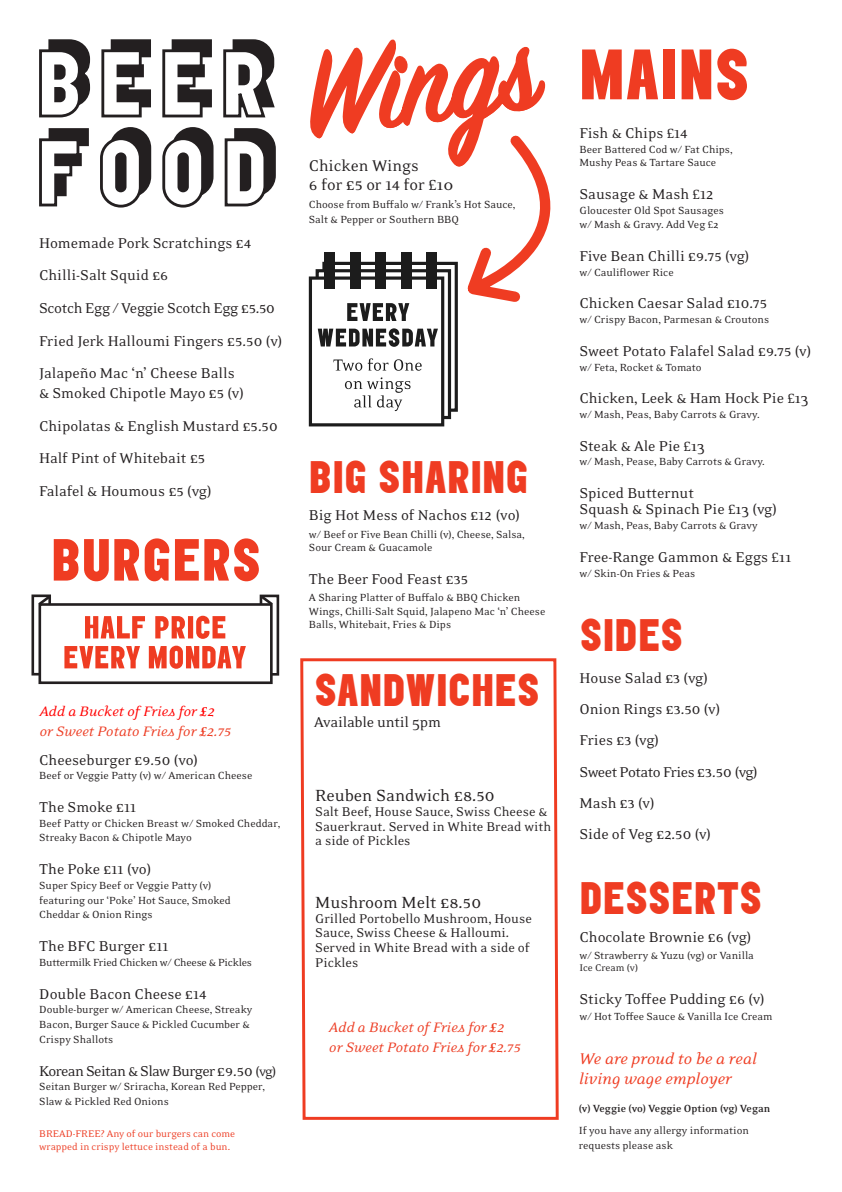
<style>
.page{position:relative;width:842px;height:1192px;background:#fff}
.page>*{position:absolute;margin:0;border:0;box-sizing:border-box;transform-origin:0 0}
.t1{font:900 62.25px "Elephant";letter-spacing:.01em;color:#ef3c22}
.t2{font:900 51.9px "Elephant";color:#ef3c22}
.t3{font:900 40px "Elephant";color:#ef3c22}
.t4{font:18.5px "Eidetic Neo";color:#231f20}
.t5{font:17.8px "Eidetic Neo";color:#231f20}
.t6{font:italic 17.75px/19.9px "Eidetic Neo";color:#ef3c22}
.t7{font:16.3px/20px "Eidetic Neo";letter-spacing:-.005em;color:#231f20}
.t8{font:16.3px "Eidetic Neo";letter-spacing:-.04em;color:#231f20}
.t9{font:16.3px "Eidetic Neo";letter-spacing:-.035em;color:#231f20}
.t10{font:italic 15.7px "Eidetic Neo";letter-spacing:-.005em;color:#ed3e25}
.t11{font:italic 15.7px "Eidetic Neo";color:#f00}
.t12{font:14.5px/14.8px "Eidetic Neo";color:#231f20}
.t13{font:11.85px/14.8px "Eidetic Neo";color:#231f20}
.t14{font:11.85px "Eidetic Neo";letter-spacing:-.02em;color:#231f20}
.t15{font:700 11.85px "Eidetic Neo";color:#231f20}
.t16{font:11.05px "Eidetic Neo";color:#ed3e25}
.t17{font:11.05px "Eidetic Neo";letter-spacing:-.005em;color:#231f20}
.s1{font-family:"Eidetic Neo Smallcaps"}
.s2{font-weight:700}
.s3{font-size:15.2px}
</style>
<div class="page">
<svg style="left:39px;top:39px;width:236px;height:79px"></svg>
<svg style="left:39px;top:127px;width:237px;height:81px"></svg>
<div style="left:309px;top:276px;width:135px;height:150px;border:3px solid #1c1c1c"></div>
<svg style="left:309px;top:41px;width:242px;height:280px"></svg>
<svg style="left:318px;top:328px;width:120px;height:19px"></svg>
<svg style="left:345px;top:377px;width:65px;height:34px"></svg>
<svg style="left:333px;top:358px;width:89px;height:13px"></svg>
<div style="left:260px;top:595px;width:19px;height:81px;border:3px solid #231f20"></div>
<svg style="left:259px;top:594px;width:17px;height:14px"></svg>
<div style="left:31px;top:594px;width:20px;height:82px;border:3px solid #231f20"></div>
<div style="left:40px;top:604px;width:231px;height:79px;background:#fff"></div>
<div style="left:38px;top:603px;width:235px;height:81px;border:3px solid #231f20"></div>
<svg style="left:36px;top:594px;width:17px;height:14px"></svg>
<svg style="left:85px;top:616px;width:140px;height:23px"></svg>
<svg style="left:64px;top:646px;width:182px;height:23px"></svg>
<svg style="left:300px;top:658px;width:259px;height:462px"></svg>
<div style="left:309px;top:678px;width:173px;height:22px;background:#fff"></div>
<p class="t7" style="left:39px;top:233px;width:214px">Homemade Pork Scratchings <span class="s1">£4</span></p>
<p class="t7" style="left:39px;top:266px;width:131px">Chilli-Salt Squid <span class="s1">£6</span></p>
<p class="t7" style="left:39px;top:298px;width:237px">Scotch Egg / Veggie Scotch Egg <span class="s1">£5.50</span></p>
<p class="t7" style="left:39px;top:331px;width:245px">Fried Jerk Halloumi Fingers <span class="s1">£5.50</span> (v)</p>
<p class="t7" style="left:39px;top:364px;width:206px">Jalapeño Mac ‘n’ Cheese Balls &amp; Smoked Chipotle Mayo <span class="s1">£5</span> (v)</p>
<p class="t7" style="left:39px;top:416px;width:240px">Chipolatas &amp; English Mustard <span class="s1">£5.50</span></p>
<p class="t7" style="left:39px;top:449px;width:168px">Half Pint of Whitebait <span class="s1">£5</span></p>
<p class="t7" style="left:39px;top:481px;width:174px">Falafel &amp; Houmous <span class="s1">£5</span> (vg)</p>
<p class="t2" style="left:51px;top:527px;width:212px">BURGERS</p>
<p class="t11" style="left:39px;top:703px;width:180px">Add a Bucket of Fries for <span class="s2">£</span><span class="s1">2</span></p>
<p class="t10" style="left:39px;top:723px;width:196px">or Sweet Potato Fries for <span class="s2">£</span><span class="s1">2.75</span></p>
<p class="t7" style="left:39px;top:751px;width:160px">Cheeseburger <span class="s1">£9.50</span> (vo)</p>
<p class="t13" style="left:39px;top:768px;width:215px">Beef or Veggie Patty (v) w/ American Cheese</p>
<p class="t7" style="left:39px;top:797px;width:98px">The Smoke <span class="s1">£11</span></p>
<p class="t13" style="left:39px;top:816px;width:243px">Beef Patty or Chicken Breast w/ Smoked Cheddar,<br>Streaky Bacon &amp; Chipotle Mayo</p>
<p class="t7" style="left:39px;top:859px;width:113px">The Poke <span class="s1">£11</span> (vo)</p>
<p class="t13" style="left:39px;top:878px;width:193px">Super Spicy Beef or Veggie Patty (v) featuring our ‘Poke’ Hot Sauce, Smoked<br>Cheddar &amp; Onion Rings</p>
<p class="t7" style="left:39px;top:937px;width:131px">The BFC Burger <span class="s1">£11</span></p>
<p class="t14" style="left:39px;top:956px;width:214px">Buttermilk Fried Chicken w/ Cheese &amp; Pickles</p>
<p class="t7" style="left:39px;top:984px;width:169px">Double Bacon Cheese <span class="s1">£14</span></p>
<p class="t13" style="left:39px;top:1003px;width:215px">Double-burger w/ American Cheese, Streaky<br>Bacon, Burger Sauce &amp; Pickled Cucumber &amp;<br>Crispy Shallots</p>
<p class="t8" style="left:39px;top:1062px;width:239px">Korean Seitan &amp; Slaw Burger <span class="s1">£9.50</span> <span class="s3">(vg)</span></p>
<p class="t13" style="left:39px;top:1080px;width:227px">Seitan Burger w/ Sriracha, Korean Red Pepper,</p>
<p class="t13" style="left:39px;top:1095px;width:131px">Slaw &amp; Pickled Red Onions</p>
<p class="t16" style="left:39px;top:1128px;width:197px">BREAD-FREE? Any of our burgers can come</p>
<p class="t16" style="left:39px;top:1141px;width:192px">wrapped in crispy lettuce instead of a bun.</p>
<p class="t5" style="left:309px;top:157px;width:111px">Chicken Wings</p>
<p class="t5" style="left:309px;top:176px;width:146px"><span class="s1">6</span> for <span class="s1">£5</span> or <span class="s1">14</span> for £10</p>
<p class="t13" style="left:309px;top:197px;width:208px">Choose from Buffalo w/ Frank’s Hot Sauce,<br>Salt &amp; Pepper or Southern BBQ</p>
<p class="t3" style="left:309px;top:452px;width:221px">BIG SHARING</p>
<p class="t7" style="left:309px;top:505px;width:213px">Big Hot Mess of Nachos <span class="s1">£12</span> (vo)</p>
<p class="t13" style="left:309px;top:528px;width:217px;line-height:13.3px">w/ Beef or Five Bean Chilli (v), Cheese, Salsa,<br>Sour Cream &amp; Guacamole</p>
<p class="t7" style="left:309px;top:569px;width:161px">The Beer Food Feast <span class="s1">£35</span></p>
<p class="t13" style="left:309px;top:591px;width:238px;line-height:13.3px">A Sharing Platter of Buffalo &amp; BBQ Chicken<br>Wings, Chilli-Salt Squid, Jalapeno Mac ‘n’ Cheese<br>Balls, Whitebait, Fries &amp; Dips</p>
<p class="t3" style="left:314px;top:665px;width:228px">SANDWICHES</p>
<p class="t7" style="left:314px;top:712px;width:128px">Available until 5pm</p>
<p class="t4" style="left:315px;top:786px;width:181px">Reuben Sandwich <span class="s1">£8.50</span></p>
<p class="t12" style="left:315px;top:804px;width:234px">Salt Beef, House Sauce, Swiss Cheese &amp;</p>
<p class="t12" style="left:315px;top:819px;width:237px">Sauerkraut. Served in White Bread with a side of Pickles</p>
<p class="t4" style="left:315px;top:893px;width:167px">Mushroom Melt <span class="s1">£8.50</span></p>
<p class="t12" style="left:315px;top:911px;width:218px">Grilled Portobello Mushroom, House<br>Sauce, Swiss Cheese &amp; Halloumi.<br>Served in White Bread with a side of<br>Pickles</p>
<p class="t10" style="left:329px;top:1019px;width:180px">Add a Bucket of Fries for <span class="s2">£</span><span class="s1">2</span></p>
<p class="t10" style="left:329px;top:1039px;width:196px">or Sweet Potato Fries for <span class="s2">£</span><span class="s1">2.75</span></p>
<p class="t1" style="left:579px;top:35px;width:173px">MAINS</p>
<p class="t7" style="left:579px;top:123px;width:110px">Fish &amp; Chips £<span class="s1">14</span></p>
<p class="t13" style="left:579px;top:142px;width:155px">Beer Battered Cod w/ Fat Chips,</p>
<p class="t13" style="left:579px;top:155px;width:138px">Mushy Peas &amp; Tartare Sauce</p>
<p class="t7" style="left:579px;top:184px;width:135px">Sausage &amp; Mash £<span class="s1">12</span></p>
<p class="t13" style="left:579px;top:203px;width:146px">Gloucester Old Spot Sausages</p>
<p class="t13" style="left:579px;top:218px;width:141px">w/ Mash &amp; Gravy. Add Veg £2</p>
<p class="t7" style="left:579px;top:246px;width:171px">Five Bean Chilli <span class="s1">£9.75</span> (vg)</p>
<p class="t13" style="left:579px;top:265px;width:96px">w/ Cauliflower Rice</p>
<p class="t7" style="left:579px;top:294px;width:189px">Chicken Caesar Salad <span class="s1">£10.75</span></p>
<p class="t13" style="left:579px;top:312px;width:191px">w/ Crispy Bacon, Parmesan &amp; Croutons</p>
<p class="t7" style="left:579px;top:341px;width:233px">Sweet Potato Falafel Salad <span class="s1">£9.75</span> (v)</p>
<p class="t13" style="left:579px;top:360px;width:124px">w/ Feta, Rocket &amp; Tomato</p>
<p class="t7" style="left:579px;top:389px;width:231px">Chicken, Leek &amp; Ham Hock Pie £13</p>
<p class="t13" style="left:579px;top:407px;width:182px">w/ Mash, Peas, Baby Carrots &amp; Gravy.</p>
<p class="t7" style="left:579px;top:436px;width:127px">Steak &amp; Ale Pie £13</p>
<p class="t13" style="left:579px;top:455px;width:187px">w/ Mash, Pease, Baby Carrots &amp; Gravy.</p>
<p class="t7" style="left:579px;top:485px;width:199px;line-height:16.3px">Spiced Butternut<br>Squash &amp; Spinach Pie £13 (vg)</p>
<p class="t13" style="left:579px;top:519px;width:180px">w/ Mash, Peas, Baby Carrots &amp; Gravy</p>
<p class="t7" style="left:579px;top:547px;width:213px">Free-Range Gammon &amp; Eggs £11</p>
<p class="t13" style="left:579px;top:566px;width:117px">w/ Skin-On Fries &amp; Peas</p>
<p class="t3" style="left:579px;top:609px;width:106px">SIDES</p>
<p class="t7" style="left:579px;top:669px;width:130px">House Salad <span class="s1">£3</span> (vg)</p>
<p class="t7" style="left:579px;top:700px;width:142px">Onion Rings <span class="s1">£3.50</span> (v)</p>
<p class="t7" style="left:579px;top:731px;width:81px">Fries <span class="s1">£3</span> (vg)</p>
<p class="t9" style="left:579px;top:763px;width:180px">Sweet Potato Fries <span class="s1">£3.50</span> (vg)</p>
<p class="t7" style="left:579px;top:793px;width:77px">Mash <span class="s1">£3</span> (v)</p>
<p class="t7" style="left:579px;top:824px;width:133px">Side of Veg <span class="s1">£2.50</span> (v)</p>
<p class="t3" style="left:579px;top:873px;width:184px">DESSERTS</p>
<p class="t7" style="left:579px;top:928px;width:173px">Chocolate Brownie <span class="s1">£6</span> (vg)</p>
<p class="t13" style="left:579px;top:948px;width:176px">w/ Strawberry &amp; Yuzu (vg) or Vanilla</p>
<p class="t17" style="left:579px;top:962px;width:60px">Ice Cream (v)</p>
<p class="t7" style="left:579px;top:989px;width:187px">Sticky Toffee Pudding <span class="s1">£6</span> (v)</p>
<p class="t13" style="left:579px;top:1009px;width:195px">w/ Hot Toffee Sauce &amp; Vanilla Ice Cream</p>
<p class="t6" style="left:579px;top:1049px;width:179px">We are proud to be a real living wage employer</p>
<p class="t15" style="left:579px;top:1102px;width:193px">(v) Veggie (vo) Veggie Option (vg) Vegan</p>
<p class="t13" style="left:579px;top:1123px;width:172px">If you have any allergy information requests please ask</p>
</div>
